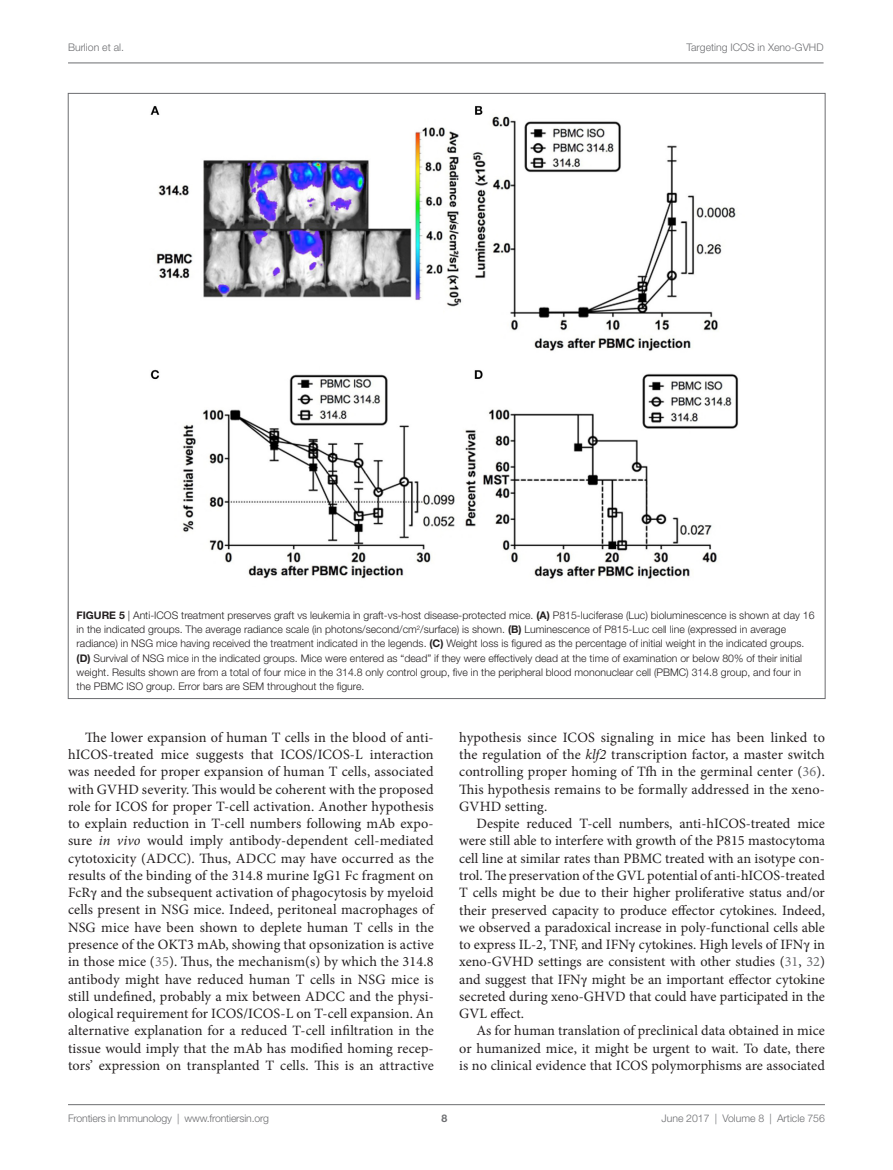
<style>
.page{position:relative;width:893px;height:1170px;background:#fff}
.page>*{position:absolute;margin:0;border:0;box-sizing:border-box;transform-origin:0 0}
.t1{font:14.25px/17.2px "Minion Pro";letter-spacing:.005em;color:#231f20;text-align:justify}
.t2{font:300 10.5px/14.2px "Helvetica Neue LT Std";color:#231f20}
.t3{font:300 10.5px "Helvetica Neue LT Std";color:#6c6d70}
.t4{font:700 10.5px "Helvetica Neue LT Std";color:#6c6d70}
.s1{font-weight:700}
.s2{font-style:italic}
.s3{font-family:"STIX General"}
.s4{color:#6c6d70}
</style>
<div class="page">
<img style="left:150px;top:106px;width:589px;height:473px">
<hr style="left:68px;top:63px;width:756px;height:1px;background:#6c6d70">
<hr style="left:68px;top:1104px;width:757px;height:1px;background:#6c6d70">
<p class="t3" style="left:68px;top:41px;width:58px">Burlion et al.</p>
<p class="t3" style="left:686px;top:41px;width:139px">Targeting ICOS in Xeno-GVHD</p>
<p class="t2" style="left:77px;top:607px;width:739px"><span class="s1">FIGURE 5</span> | Anti-ICOS treatment preserves graft vs leukemia in graft-vs-host disease-protected mice. <span class="s1">(A)</span> P815-luciferase (Luc) bioluminescence is shown at day 16 in the indicated groups. The average radiance scale (in photons/second/cm<sup>2</sup>/surface) is shown. <span class="s1">(B)</span> Luminescence of P815-Luc cell line (expressed in average radiance) in NSG mice having received the treatment indicated in the legends. <span class="s1">(C)</span> Weight loss is figured as the percentage of initial weight in the indicated groups. <span class="s1">(D)</span> Survival of NSG mice in the indicated groups. Mice were entered as “dead” if they were effectively dead at the time of examination or below 80% of their initial weight. Results shown are from a total of four mice in the 314.8 only control group, five in the peripheral blood mononuclear cell (PBMC) 314.8 group, and four in the PBMC ISO group. Error bars are SEM throughout the figure.</p>
<p class="t1" style="left:68px;top:728px;width:367px;text-indent:17px">The lower expansion of human T cells in the blood of anti&shy;hICOS-treated mice suggests that ICOS/ICOS-L interaction was needed for proper expansion of human T cells, associated with GVHD severity. This would be coherent with the proposed role for ICOS for proper T-cell activation. Another hypothesis to explain reduction in T-cell numbers following mAb expo&shy;sure <span class="s2">in vivo</span> would imply antibody-dependent cell-mediated cytotoxicity (ADCC). Thus, ADCC may have occurred as the results of the binding of the 314.8 murine IgG1 Fc fragment on FcR<span class="s3">γ</span> and the subsequent activation of phagocytosis by myeloid cells present in NSG mice. Indeed, peritoneal macrophages of NSG mice have been shown to deplete human T cells in the presence of the OKT3 mAb, showing that opsonization is active in those mice (<span class="s4">35</span>). Thus, the mechanism(s) by which the 314.8 antibody might have reduced human T cells in NSG mice is still undefined, probably a mix between ADCC and the physi&shy;ological requirement for ICOS/ICOS-L on T-cell expansion. An alternative explanation for a reduced T-cell infiltration in the tissue would imply that the mAb has modified homing recep&shy;tors’ expression on transplanted T cells. This is an attractive</p>
<p class="t1" style="left:459px;top:728px;width:367px">hypothesis since ICOS signaling in mice has been linked to the regulation of the <span class="s2">klf2</span> transcription factor, a master switch controlling proper homing of Tfh in the germinal center (<span class="s4">36</span>).<br>This hypothesis remains to be formally addressed in the xeno-GVHD setting.</p>
<p class="t1" style="left:459px;top:815px;width:367px;text-indent:17px">Despite reduced T-cell numbers, anti-hICOS-treated mice were still able to interfere with growth of the P815 mastocytoma cell line at similar rates than PBMC treated with an isotype con&shy;trol. The preservation of the GVL potential of anti-hICOS-treated T cells might be due to their higher proliferative status and/or their preserved capacity to produce effector cytokines. Indeed, we observed a paradoxical increase in poly-functional cells able to express IL-2, TNF, and IFN<span class="s3">γ</span> cytokines. High levels of IFN<span class="s3">γ</span> in xeno-GVHD settings are consistent with other studies (<span class="s4">31</span>, <span class="s4">32</span>) and suggest that IFN<span class="s3">γ</span> might be an important effector cytokine secreted during xeno-GHVD that could have participated in the GVL effect.</p>
<p class="t1" style="left:459px;top:1022px;width:367px;text-indent:17px">As for human translation of preclinical data obtained in mice or humanized mice, it might be urgent to wait. To date, there is no clinical evidence that ICOS polymorphisms are associated</p>
<p class="t3" style="left:68px;top:1111px;width:203px">Frontiers in Immunology | www.frontiersin.org</p>
<p class="t3" style="left:662px;top:1111px;width:165px">June 2017 | Volume 8 | Article 756</p>
<p class="t4" style="left:441px;top:1111px;width:7px">8</p>
</div>
